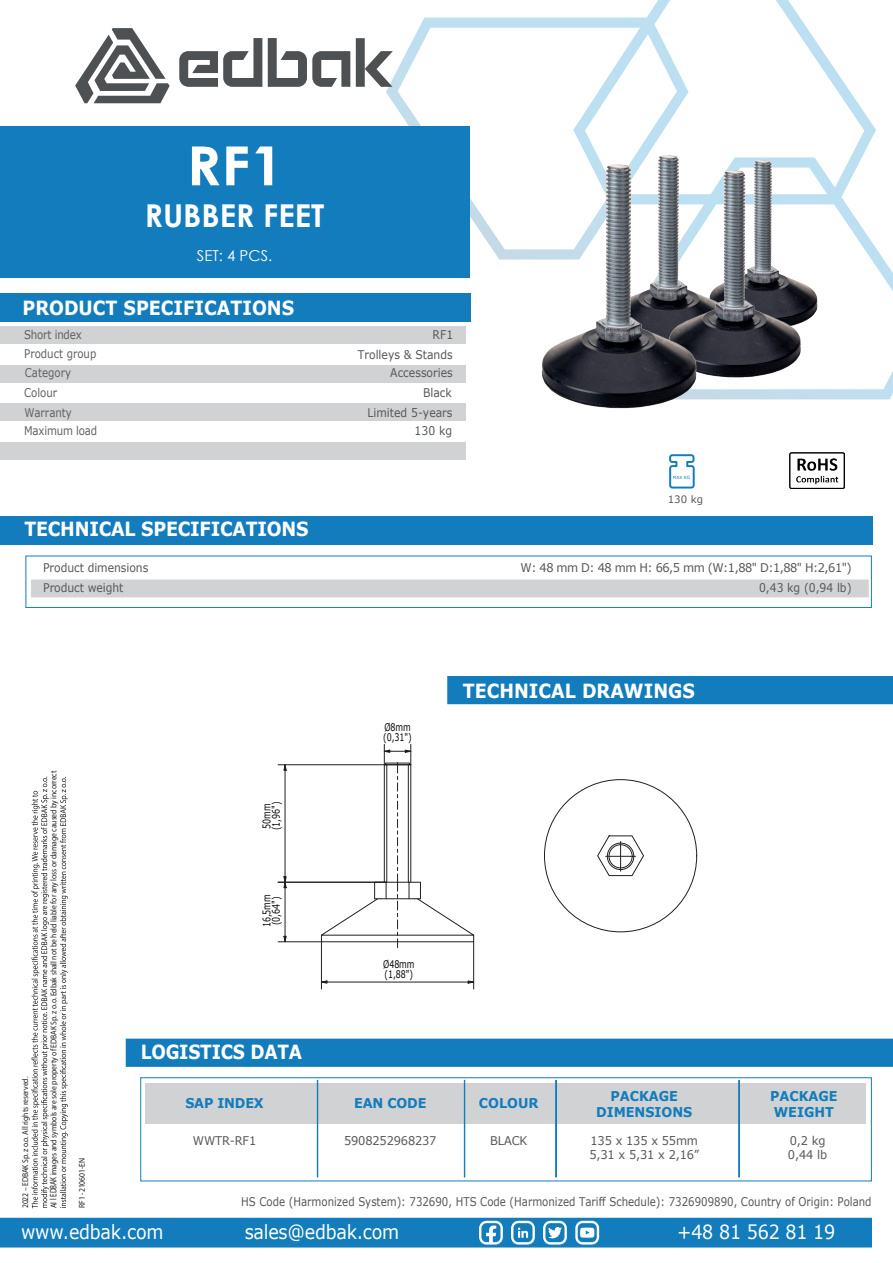
<style>
.page{position:relative;width:893px;height:1263px;background:#fff}
.page>*{position:absolute;margin:0;border:0;box-sizing:border-box;transform-origin:0 0}
.t1{font:700 54px "Century Gothic";color:#fff;scale:1.11 1}
.t2{font:700 31.5px "Century Gothic";color:#fff}
.t3{font:700 19.5px "Verdana";color:#fff;scale:.9 1}
.t4{font:19.5px "Verdana";letter-spacing:-.015em;color:#fff;scale:.9 1}
.t5{font:700 19.5px "Verdana";color:#fff;scale:.88 1}
.t6{font:15px "Century Gothic";color:#fff}
.t7{font:700 13.5px/15.5px "Verdana";color:#137cbc;text-align:center;scale:.95 1}
.t8{font:12px "Verdana";color:#57585a;scale:.85 1}
.t9{font:12px/19.5px "Verdana";color:#57585a;text-align:right;scale:.9 1}
.t10{font:12px/13.6px "Verdana";color:#57585a;scale:.95 1}
.t11{font:12px/19.5px "Verdana";color:#606160;scale:.85 1}
.t12{font:12px "Verdana";letter-spacing:-.045em;color:#57585a;scale:.95 1}
.t13{font:10.5px/9.4px "Verdana";letter-spacing:-.01em;color:#050504;scale:.75 1}
.t14{font:10.2px "Verdana";color:#57585a}
.t15{font:8.55px "Myriad Pro";letter-spacing:-.01em;color:#231f20;scale:.9 1}
.t16{font:4.35px "Verdana";color:#137cbc}
.s1{font-size:9.45px}
</style>
<div class="page">
<svg style="left:573px;top:0;width:303px;height:157px"></svg>
<svg style="left:386px;top:18px;width:303px;height:242px"></svg>
<svg style="left:707px;top:157px;width:186px;height:242px"></svg>
<div style="left:0;top:1218px;width:872px;height:29px;background:#137cbc"></div>
<svg style="left:75px;top:28px;width:95px;height:75px"></svg>
<svg style="left:268px;top:38px;width:82px;height:49px"></svg>
<svg style="left:179px;top:38px;width:83px;height:49px"></svg>
<svg style="left:356px;top:38px;width:37px;height:49px"></svg>
<div style="left:0;top:293px;width:470px;height:29px;background:#137cbc"></div>
<div style="left:0;top:403px;width:466px;height:18px;background:#d1d2d4"></div>
<div style="left:0;top:442px;width:466px;height:18px;background:#d1d2d4"></div>
<div style="left:0;top:365px;width:466px;height:18px;background:#d1d2d4"></div>
<div style="left:0;top:326px;width:466px;height:18px;background:#d1d2d4"></div>
<div style="left:0;top:126px;width:469px;height:152px;background:#137cbc"></div>
<svg style="left:669px;top:454px;width:26px;height:34px"></svg>
<img style="left:790px;top:453px;width:54px;height:35px">
<svg style="left:32px;top:777px;width:17px;height:431px"></svg>
<svg style="left:60px;top:777px;width:8px;height:431px"></svg>
<div style="left:146px;top:1083px;width:720px;height:41px;background:#d1d2d4"></div>
<div style="left:140px;top:1077px;width:732px;height:104px;border:1px solid #137cbc"></div>
<div style="left:555px;top:1080px;width:2px;height:97px;border:1px solid #137cbc"></div>
<div style="left:464px;top:1080px;width:1px;height:97px;border:1px solid #137cbc"></div>
<div style="left:317px;top:1080px;width:1px;height:97px;border:1px solid #137cbc"></div>
<div style="left:738px;top:1080px;width:2px;height:97px;border:1px solid #137cbc"></div>
<div style="left:126px;top:1039px;width:767px;height:28px;background:#137cbc"></div>
<div style="left:0;top:517px;width:872px;height:28px;background:#137cbc"></div>
<div style="left:31px;top:579px;width:838px;height:18px;background:#d1d2d4"></div>
<div style="left:26px;top:556px;width:846px;height:52px;border:1px solid #137cbc"></div>
<div style="left:447px;top:676px;width:446px;height:28px;background:#137cbc"></div>
<img style="left:740px;top:155px;width:84px;height:180px">
<img style="left:596px;top:150px;width:144px;height:14px">
<img style="left:707px;top:164px;width:102px;height:220px">
<img style="left:530px;top:158px;width:177px;height:251px">
<svg style="left:468px;top:980px;width:7px;height:4px"></svg>
<svg style="left:320px;top:980px;width:7px;height:4px"></svg>
<hr style="left:327px;top:982px;width:141px;height:1px;background:#231f20">
<hr style="left:473px;top:942px;width:1px;height:47px;background:#231f20">
<hr style="left:321px;top:942px;width:1px;height:47px;background:#231f20">
<svg style="left:283px;top:936px;width:4px;height:7px"></svg>
<hr style="left:285px;top:888px;width:1px;height:48px;background:#231f20">
<hr style="left:278px;top:941px;width:43px;height:1px;background:#231f20">
<svg style="left:283px;top:765px;width:4px;height:6px"></svg>
<svg style="left:283px;top:876px;width:4px;height:12px"></svg>
<hr style="left:285px;top:770px;width:1px;height:107px;background:#231f20">
<hr style="left:278px;top:764px;width:109px;height:1px;background:#231f20">
<hr style="left:278px;top:882px;width:109px;height:1px;background:#231f20">
<svg style="left:319px;top:744px;width:156px;height:204px"></svg>
<svg style="left:597px;top:835px;width:47px;height:41px"></svg>
<hr style="left:620px;top:841px;width:1px;height:30px;background:#231f20">
<h1 class="t1" style="left:186px;top:125px;width:89px">RF1</h1>
<h2 class="t2" style="left:145px;top:191px;width:181px">RUBBER FEET</h2>
<h3 class="t6" style="left:197px;top:245px;width:77px">SET: 4 PCS.</h3>
<h3 class="t3" style="left:23px;top:295px;width:303px">PRODUCT SPECIFICATIONS</h3>
<h3 class="t11" style="left:24px;top:325px;width:69px">Short index</h3>
<h3 class="t11" style="left:25px;top:363px;width:56px">Category</h3>
<h3 class="t11" style="left:24px;top:344px;width:86px">Product group</h3>
<h3 class="t11" style="left:24px;top:383px;width:58px">Colour<br>Warranty</h3>
<h3 class="t9" style="left:433px;top:324px;width:24px">RF1</h3>
<h3 class="t9" style="left:390px;top:363px;width:71px">Accessories</h3>
<h3 class="t9" style="left:358px;top:344px;width:107px">Trolleys &amp; Stands</h3>
<h3 class="t9" style="left:367px;top:383px;width:96px">Black<br>Limited 5-years</h3>
<h3 class="t11" style="left:24px;top:421px;width:87px">Maximum load</h3>
<h3 class="t9" style="left:415px;top:421px;width:43px">130 kg</h3>
<h3 class="t3" style="left:24px;top:515px;width:317px">TECHNICAL SPECIFICATIONS</h3>
<h3 class="t9" style="left:43px;top:558px;width:118px;text-align:left">Product dimensions<br>Product weight</h3>
<p class="t16" style="left:673px;top:474px;width:19px">MAX KG</p>
<p class="t14" style="left:668px;top:492px;width:37px">130 kg</p>
<h3 class="t12" style="left:521px;top:560px;width:350px">W: 48 mm D: 48 mm H: 66,5 mm (W:1,88" D:1,88" H:2,61")</h3>
<h3 class="t9" style="left:759px;top:578px;width:104px">0,43 kg (0,94 lb)</h3>
<p class="t13" style="left:383px;top:723px;width:40px">Ø8mm (0,31")</p>
<h3 class="t3" style="left:463px;top:677px;width:259px">TECHNICAL DRAWINGS</h3>
<p class="t15" style="left:20px;top:1208px;width:148px;rotate:-90deg">2022 – EDBAK Sp. z o.o. All rights reserved.</p>
<p class="t15" style="left:48px;top:1208px;width:488px;rotate:-90deg">Al <span class="s1">l EDBAK i</span>mages and symbols are sole property of EDBAK Sp. z o.o. Edbak shall not be held liable for any loss or damage caused by incorrect</p>
<p class="t15" style="left:77px;top:1208px;width:57px;rotate:-90deg">RF1 -210601-EN</p>
<p class="t13" style="left:262px;top:830px;width:40px;rotate:-90deg">50mm (1,96")</p>
<p class="t13" style="left:262px;top:927px;width:46px;rotate:-90deg">16,5mm (0,64")</p>
<h3 class="t5" style="left:141px;top:1038px;width:185px">LOGISTICS DATA</h3>
<p class="t13" style="left:383px;top:960px;width:44px">Ø48mm (1,88")</p>
<h3 class="t7" style="left:185px;top:1095px;width:84px">SAP INDEX</h3>
<h3 class="t7" style="left:354px;top:1095px;width:78px">EAN CODE</h3>
<h3 class="t7" style="left:479px;top:1095px;width:64px">COLOUR</h3>
<h3 class="t7" style="left:596px;top:1088px;width:103px">PACKAGE<br>DIMENSIONS</h3>
<h3 class="t7" style="left:770px;top:1088px;width:73px;text-align:left">PACKAGE<br>WEIGHT</h3>
<h3 class="t10" style="left:193px;top:1134px;width:68px">WWTR-RF1</h3>
<h3 class="t10" style="left:344px;top:1134px;width:99px">5908252968237</h3>
<h3 class="t10" style="left:490px;top:1134px;width:41px">BLACK</h3>
<h3 class="t10" style="left:589px;top:1134px;width:117px">135 x 135 x 55mm<br>5,31 x 5,31 x 2,16”</h3>
<h3 class="t10" style="left:788px;top:1134px;width:43px">0,2 kg<br>0,44 lb</h3>
<h3 class="t8" style="left:241px;top:1194px;width:743px">HS Code (Harmonized System): 732690, HTS Code (Harmonized Tariff Schedule): 7326909890, Country of Origin: Poland</h3>
<h3 class="t4" style="left:21px;top:1219px;width:160px">www.edbak.com</h3>
<h3 class="t4" style="left:245px;top:1219px;width:173px">sales@edbak.com</h3>
<h3 class="t4" style="left:677px;top:1219px;width:177px">+48 81 562 81 19</h3>
</div>
